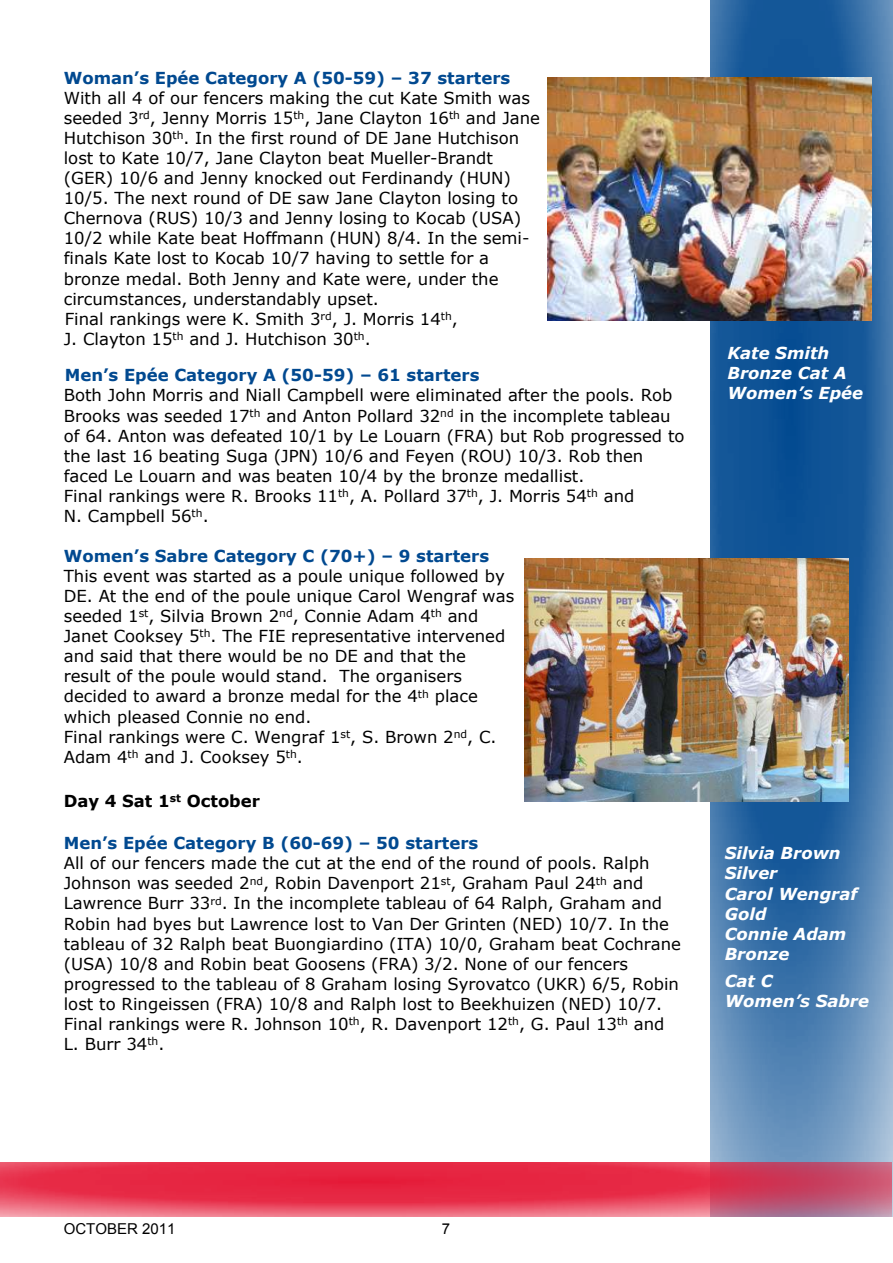
<style>
.page{position:relative;width:893px;height:1263px;background:#fff}
.page>*{position:absolute;margin:0;border:0;box-sizing:border-box;transform-origin:0 0}
.t1{font:16.5px/20.1px "Verdana";color:#000}
.t2{font:700 16.5px "Verdana";color:#014990}
.t3{font:italic 700 16.5px/20.1px "Verdana";color:#fff}
.t4{font:700 16.5px "Verdana";color:#000}
.t5{font:15px "Arial";color:#000}
</style>
<div class="page">
<img style="left:711px;top:0;width:182px;height:1216px">
<img style="left:0;top:1162px;width:891px;height:55px">
<img style="left:547px;top:78px;width:324px;height:243px">
<img style="left:524px;top:558px;width:324px;height:243px">
<p class="t2" style="left:64px;top:71px;width:448px">Woman’s Epée Category A (50-59) – 37 starters</p>
<p class="t1" style="left:64px;top:89px;width:478px">With all 4 of our fencers making the cut Kate Smith was seeded 3<sup>rd</sup>, Jenny Morris 15<sup>th</sup>, Jane Clayton 16<sup>th</sup> and Jane Hutchison 30<sup>th</sup>. In the first round of DE Jane Hutchison lost to Kate 10/7, Jane Clayton beat Mueller-Brandt (GER) 10/6 and Jenny knocked out Ferdinandy (HUN)<br>10/5. The next round of DE saw Jane Clayton losing to Chernova (RUS) 10/3 and Jenny losing to Kocab (USA)<br>10/2 while Kate beat Hoffmann (HUN) 8/4. In the semi&shy;finals Kate lost to Kocab 10/7 having to settle for a bronze medal. Both Jenny and Kate were, under the circumstances, understandably upset.<br>Final rankings were K. Smith 3<sup>rd</sup>, J. Morris 14<sup>th</sup>,<br>J. Clayton 15<sup>th</sup> and J. Hutchison 30<sup>th</sup>.</p>
<p class="t2" style="left:65px;top:369px;width:416px">Men’s Epée Category A (50-59) – 61 starters</p>
<p class="t1" style="left:64px;top:387px;width:622px">Both John Morris and Niall Campbell were eliminated after the pools. Rob Brooks was seeded 17<sup>th</sup> and Anton Pollard 32<sup>nd</sup> in the incomplete tableau of 64. Anton was defeated 10/1 by Le Louarn (FRA) but Rob progressed to the last 16 beating Suga (JPN) 10/6 and Feyen (ROU) 10/3. Rob then faced Le Louarn and was beaten 10/4 by the bronze medallist.<br>Final rankings were R. Brooks 11<sup>th</sup>, A. Pollard 37<sup>th</sup>, J. Morris 54<sup>th</sup> and<br>N. Campbell 56<sup>th</sup>.</p>
<p class="t2" style="left:64px;top:549px;width:427px">Women’s Sabre Category C (70+) – 9 starters</p>
<p class="t1" style="left:64px;top:567px;width:452px">This event was started as a poule unique followed by DE. At the end of the poule unique Carol Wengraf was seeded 1<sup>st</sup>, Silvia Brown 2<sup>nd</sup>, Connie Adam 4<sup>th</sup> and Janet Cooksey 5<sup>th</sup>. The FIE representative intervened and said that there would be no DE and that the result of the poule would stand. The organisers decided to award a bronze medal for the 4<sup>th</sup> place which pleased Connie no end.<br>Final rankings were C. Wengraf 1<sup>st</sup>, S. Brown 2<sup>nd</sup>, C.<br>Adam 4<sup>th</sup> and J. Cooksey 5<sup>th</sup>.</p>
<p class="t4" style="left:64px;top:795px;width:198px">Day 4 Sat 1<sup>st</sup> October</p>
<p class="t2" style="left:64px;top:837px;width:416px">Men’s Epée Category B (60-69) – 50 starters</p>
<p class="t1" style="left:64px;top:855px;width:619px">All of our fencers made the cut at the end of the round of pools. Ralph Johnson was seeded 2<sup>nd</sup>, Robin Davenport 21<sup>st</sup>, Graham Paul 24<sup>th</sup> and Lawrence Burr 33<sup>rd</sup>. In the incomplete tableau of 64 Ralph, Graham and Robin had byes but Lawrence lost to Van Der Grinten (NED) 10/7. In the tableau of 32 Ralph beat Buongiardino (ITA) 10/0, Graham beat Cochrane (USA) 10/8 and Robin beat Goosens (FRA) 3/2. None of our fencers progressed to the tableau of 8 Graham losing Syrovatco (UKR) 6/5, Robin lost to Ringeissen (FRA) 10/8 and Ralph lost to Beekhuizen (NED) 10/7.<br>Final rankings were R. Johnson 10<sup>th</sup>, R. Davenport 12<sup>th</sup>, G. Paul 13<sup>th</sup> and L. Burr 34<sup>th</sup>.</p>
<p class="t3" style="left:727px;top:344px;width:137px">Kate Smith<br>Bronze Cat A<br>Women’s Epée</p>
<p class="t3" style="left:725px;top:845px;width:134px">Silvia Brown<br>Silver<br>Carol Wengraf<br>Gold<br>Connie Adam<br>Bronze</p>
<p class="t3" style="left:725px;top:972px;width:146px">Cat C<br>Women’s Sabre</p>
<p class="t5" style="left:64px;top:1223px;width:113px">OCTOBER 2011</p>
<p class="t5" style="left:442px;top:1223px;width:10px">7</p>
</div>
